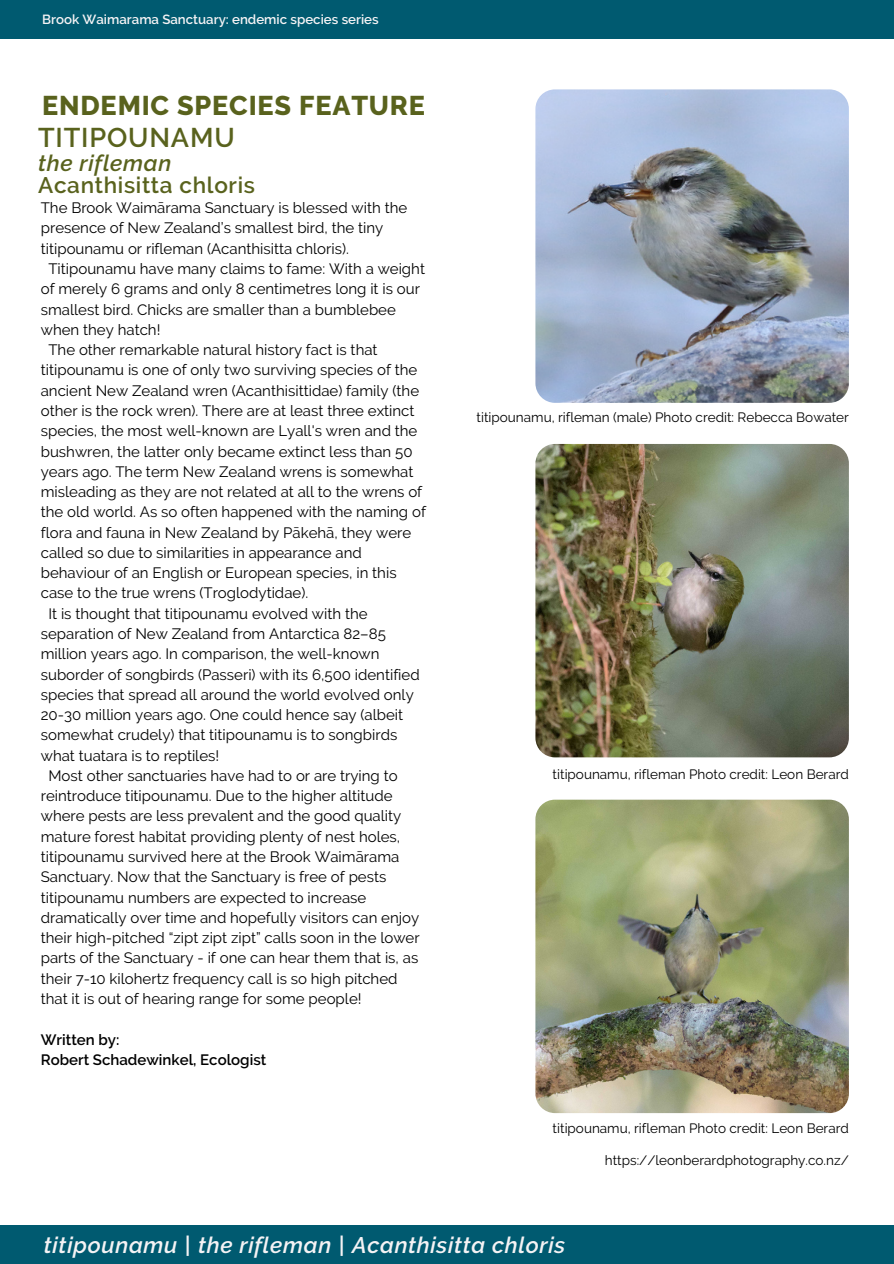
<style>
.page{position:relative;width:894px;height:1264px;background:#fff}
.page>*{position:absolute;margin:0;border:0;box-sizing:border-box;transform-origin:0 0}
.t1{font:800 27px "Raleway";letter-spacing:.03em;color:#59621d}
.t2{font:600 27px "Raleway";letter-spacing:.03em;color:#59621d}
.t3{font:italic 600 22.5px "Raleway";letter-spacing:.03em;color:#f5f3f5}
.t4{font:600 22.5px "Raleway";letter-spacing:.03em;color:#59621d}
.t5{font:italic 600 22.5px "Raleway";letter-spacing:.03em;color:#59621d}
.t6{font:15px "Raleway";color:#000}
.t7{font:600 15px/20.2px "Raleway";color:#000}
.t8{font:13.5px "Raleway";color:#000}
.t9{font:600 13.2px "Raleway";color:#f5f3f5}
</style>
<div class="page">
<div style="left:0;top:1224px;width:893px;height:39px;background:#005a70"></div>
<div style="left:0;top:0;width:893px;height:39px;background:#005a70"></div>
<img style="left:535px;top:89px;width:313px;height:314px;border-radius:19px">
<img style="left:535px;top:444px;width:313px;height:313px;border-radius:19px">
<img style="left:535px;top:799px;width:313px;height:313px;border-radius:19px">
<p class="t9" style="left:42px;top:12px;width:338px">Brook Waimarama Sanctuary: endemic species series</p>
<h1 class="t1" style="left:42px;top:89px;width:384px">ENDEMIC SPECIES FEATURE</h1>
<h1 class="t2" style="left:38px;top:122px;width:198px">TITIPOUNAMU</h1>
<h2 class="t5" style="left:38px;top:150px;width:135px">the rifleman</h2>
<h2 class="t4" style="left:38px;top:172px;width:218px">Acanthisitta chloris</h2>
<p class="t6" style="left:41px;top:199px;width:368px">The Brook Waimārama Sanctuary is blessed with the</p>
<p class="t6" style="left:41px;top:219px;width:344px">presence of New Zealand’s smallest bird, the tiny</p>
<p class="t6" style="left:41px;top:240px;width:309px">titipounamu or rifleman (Acanthisitta chloris).</p>
<p class="t6" style="left:48px;top:260px;width:378px">Titipounamu have many claims to fame: With a weight</p>
<p class="t6" style="left:41px;top:280px;width:380px">of merely 6 grams and only 8 centimetres long it is our</p>
<p class="t6" style="left:41px;top:300px;width:356px">smallest bird. Chicks are smaller than a bumblebee</p>
<p class="t6" style="left:41px;top:321px;width:121px">when they hatch!</p>
<p class="t6" style="left:48px;top:341px;width:330px">The other remarkable natural history fact is that</p>
<p class="t6" style="left:41px;top:361px;width:378px">titipounamu is one of only two surviving species of the</p>
<p class="t6" style="left:41px;top:381px;width:380px">ancient New Zealand wren (Acanthisittidae) family (the</p>
<p class="t6" style="left:41px;top:402px;width:375px">other is the rock wren). There are at least three extinct</p>
<p class="t6" style="left:41px;top:422px;width:378px">species, the most well-known are Lyall's wren and the</p>
<p class="t6" style="left:41px;top:442px;width:373px">bushwren, the latter only became extinct less than 50</p>
<p class="t6" style="left:41px;top:462px;width:374px">years ago. The term New Zealand wrens is somewhat</p>
<p class="t6" style="left:41px;top:483px;width:383px">misleading as they are not related at all to the wrens of</p>
<p class="t6" style="left:41px;top:503px;width:386px">the old world. As so often happened with the naming of</p>
<p class="t6" style="left:41px;top:523px;width:372px">flora and fauna in New Zealand by Pākehā, they were</p>
<p class="t6" style="left:41px;top:544px;width:322px">called so due to similarities in appearance and</p>
<p class="t6" style="left:41px;top:564px;width:357px">behaviour of an English or European species, in this</p>
<p class="t6" style="left:41px;top:584px;width:269px">case to the true wrens (Troglodytidae).</p>
<p class="t6" style="left:48px;top:604px;width:320px">It is thought that titipounamu evolved with the</p>
<p class="t6" style="left:41px;top:625px;width:346px">separation of New Zealand from Antarctica 82–85</p>
<p class="t6" style="left:41px;top:645px;width:340px">million years ago. In comparison, the well-known</p>
<p class="t6" style="left:41px;top:665px;width:380px">suborder of songbirds (Passeri) with its 6,500 identified</p>
<p class="t6" style="left:41px;top:685px;width:374px">species that spread all around the world evolved only</p>
<p class="t6" style="left:41px;top:706px;width:364px">20-30 million years ago. One could hence say (albeit</p>
<p class="t6" style="left:41px;top:726px;width:358px">somewhat crudely) that titipounamu is to songbirds</p>
<p class="t6" style="left:41px;top:746px;width:180px">what tuatara is to reptiles!</p>
<p class="t6" style="left:48px;top:766px;width:350px">Most other sanctuaries have had to or are trying to</p>
<p class="t6" style="left:41px;top:787px;width:353px">reintroduce titipounamu. Due to the higher altitude</p>
<p class="t6" style="left:41px;top:807px;width:362px">where pests are less prevalent and the good quality</p>
<p class="t6" style="left:41px;top:827px;width:361px">mature forest habitat providing plenty of nest holes,</p>
<p class="t6" style="left:41px;top:848px;width:360px">titipounamu survived here at the Brook Waimārama</p>
<p class="t6" style="left:41px;top:868px;width:347px">Sanctuary. Now that the Sanctuary is free of pests</p>
<p class="t6" style="left:41px;top:888px;width:327px">titipounamu numbers are expected to increase</p>
<p class="t6" style="left:41px;top:908px;width:380px">dramatically over time and hopefully visitors can enjoy</p>
<p class="t6" style="left:41px;top:929px;width:380px">their high-pitched “zipt zipt zipt” calls soon in the lower</p>
<p class="t6" style="left:41px;top:949px;width:379px">parts of the Sanctuary - if one can hear them that is, as</p>
<p class="t6" style="left:41px;top:969px;width:358px">their 7-10 kilohertz frequency call is so high pitched</p>
<p class="t6" style="left:41px;top:989px;width:322px">that it is out of hearing range for some people!</p>
<p class="t7" style="left:41px;top:1029px;width:227px">Written by:<br>Robert Schadewinkel, Ecologist</p>
<p class="t8" style="left:476px;top:410px;width:373px">titipounamu, rifleman (male) Photo credit: Rebecca Bowater</p>
<p class="t8" style="left:552px;top:765px;width:298px">titipounamu, rifleman Photo credit: Leon Berard</p>
<p class="t8" style="left:552px;top:1120px;width:298px">titipounamu, rifleman Photo credit: Leon Berard</p>
<p class="t8" style="left:604px;top:1152px;width:245px">https://leonberardphotography.co.nz/</p>
<h2 class="t3" style="left:44px;top:1231px;width:522px">titipounamu | the rifleman | Acanthisitta chloris</h2>
</div>
